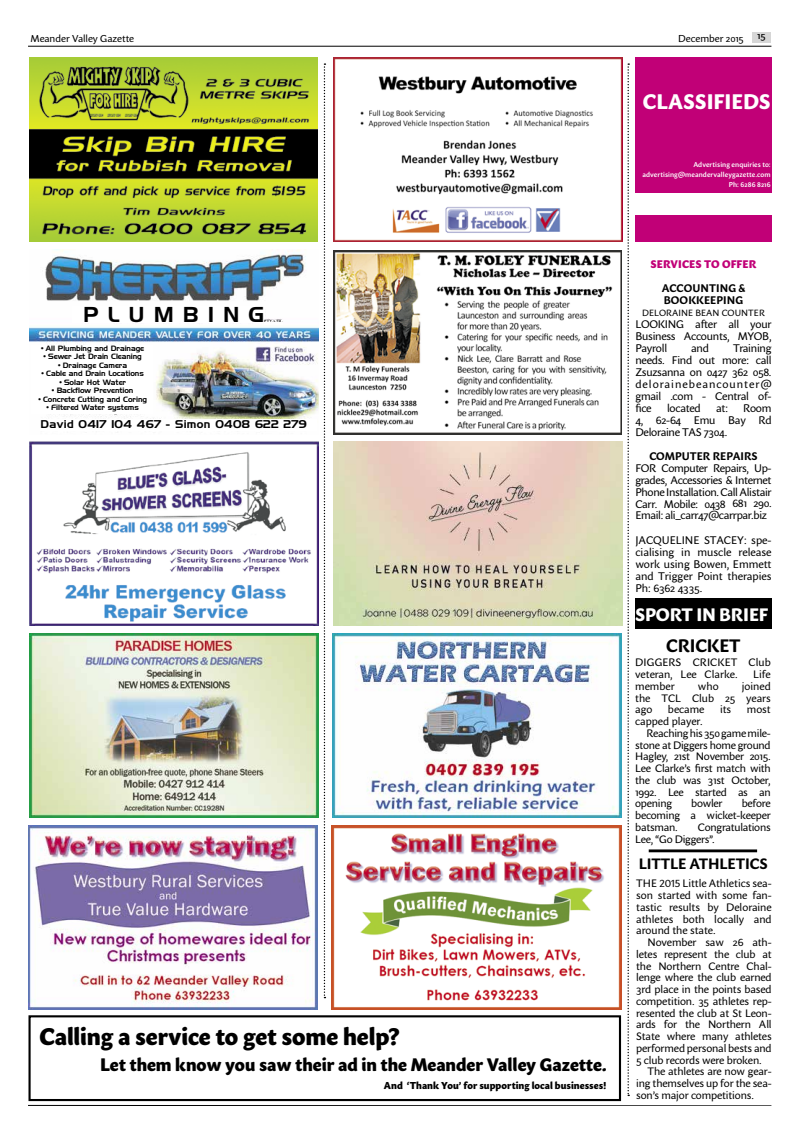
<style>
.page{position:relative;width:800px;height:1134px;background:#fff}
.page>*{position:absolute;margin:0;border:0;box-sizing:border-box;transform-origin:0 0}
.t1{font:900 24px "Sharik Sans";letter-spacing:-.005em;color:#000}
.t2{font:800 21px "Sharik Sans";letter-spacing:-.005em;color:#fff}
.t3{font:21px "Handel Gothic";letter-spacing:.43em;color:#000}
.t4{font:900 18px "Sharik Sans";color:#000}
.t5{font:800 18px "Sharik Sans";letter-spacing:-.01em;color:#fff}
.t6{font:700 18px "Sharik Sans";letter-spacing:-.01em;color:#000}
.t7{font:700 15px "Sharik Sans";letter-spacing:-.01em;color:#000}
.t8{font:11px/12px "Sharik Sans";letter-spacing:-.02em;color:#000;text-align:justify}
.t9{font:700 11px/12px "Sharik Sans";letter-spacing:.005em;color:#000}
.t10{font:11px "Handel Gothic";letter-spacing:.03em;color:#000}
.t11{font:900 11px "Sharik Sans";letter-spacing:.01em;color:#c10077}
.t12{font:10.8px/11.7px "Sharik Sans";letter-spacing:-.01em;color:#000;text-align:justify}
.t13{font:900 10px "Sharik Sans";letter-spacing:.005em;color:#000}
.t14{font:10px "Sharik Sans";color:#000}
.t15{font:500 10px "Sharik Sans";color:#000}
.t16{font:9px "Sharik Sans";letter-spacing:.01em;color:#000}
.t17{font:7.5px "Handel Gothic";letter-spacing:-.01em;color:#000}
.t18{font:600 7px/10px "Sharik Sans";letter-spacing:.01em;color:#fff;text-align:right}
.t19{font:3px "Handel Gothic";letter-spacing:.26em;color:#000}
</style>
<div class="page">
<div style="left:28px;top:1015px;width:592px;height:86px;border:2px solid #000"></div>
<div style="left:751px;top:32px;width:19px;height:11px;background:#d6d6d6"></div>
<hr style="left:28px;top:46px;width:743px;height:1px;background:#000">
<svg style="left:28px;top:1105px;width:743px;height:1px"></svg>
<img style="left:333px;top:441px;width:289px;height:184px">
<img style="left:333px;top:58px;width:289px;height:184px">
<div style="left:635px;top:58px;width:136px;height:135px;background:#c10077"></div>
<div style="left:635px;top:215px;width:136px;height:27px;background:#c10077"></div>
<img style="left:29px;top:441px;width:289px;height:184px">
<svg style="left:627px;top:63px;width:2px;height:1033px"></svg>
<img style="left:29px;top:250px;width:289px;height:169px">
<div style="left:72px;top:306px;width:192px;height:17px;background:#fff"></div>
<div style="left:264px;top:320px;width:19px;height:5px;background:#fff"></div>
<div style="left:31px;top:345px;width:122px;height:69px;background:#fff"></div>
<img style="left:333px;top:250px;width:288px;height:184px">
<img style="left:29px;top:58px;width:288px;height:184px">
<svg style="left:323px;top:63px;width:2px;height:935px"></svg>
<img style="left:29px;top:633px;width:289px;height:184px">
<img style="left:332px;top:633px;width:289px;height:184px">
<img style="left:331px;top:825px;width:289px;height:184px">
<img style="left:28px;top:826px;width:289px;height:184px">
<div style="left:635px;top:599px;width:136px;height:30px;background:#000"></div>
<hr style="left:648px;top:849px;width:108px;height:3px;background:#000">
<p class="t14" style="left:30px;top:32px;width:105px">Meander Valley Gazette</p>
<p class="t14" style="left:677px;top:32px;width:67px">December 2015</p>
<p class="t15" style="left:756px;top:29px;width:10px">15</p>
<h2 class="t2" style="left:642px;top:87px;width:129px">CLASSIFIEDS</h2>
<h2 class="t3" style="left:83px;top:305px;width:182px">PLUMBING</h2>
<p class="t19" style="left:264px;top:320px;width:20px">PTY.LTD.</p>
<p class="t17" style="left:40px;top:345px;width:105px">• All Plumbing and Drainage</p>
<p class="t17" style="left:42px;top:353px;width:101px">• Sewer Jet Drain Cleaning</p>
<p class="t17" style="left:57px;top:362px;width:71px">• Drainage Camera</p>
<p class="t17" style="left:41px;top:370px;width:105px">• Cable and Drain Locations</p>
<p class="t17" style="left:58px;top:379px;width:69px">• Solar Hot Water</p>
<p class="t17" style="left:51px;top:387px;width:84px">• Backflow Prevention</p>
<p class="t17" style="left:37px;top:396px;width:111px">• Concrete Cutting and Coring</p>
<p class="t17" style="left:46px;top:404px;width:95px">• Filtered Water systems</p>
<p class="t10" style="left:41px;top:419px;width:267px">David 0417 104 467 - Simon 0408 622 279</p>
<h1 class="t1" style="left:39px;top:1019px;width:361px">Calling a service to get some help?</h1>
<p class="t13" style="left:384px;top:1078px;width:223px">And ‘Thank You’ for supporting local businesses!</p>
<h3 class="t4" style="left:100px;top:1051px;width:508px">Let them know you saw their ad in the Meander Valley Gazette.</h3>
<p class="t18" style="left:642px;top:159px;width:130px">Advertising enquiries to: advertising@meandervalleygazette.com<br>Ph: 6286 8216</p>
<p class="t11" style="left:650px;top:256px;width:107px">SERVICES TO OFFER</p>
<p class="t9" style="left:661px;top:281px;width:85px">ACCOUNTING &amp;<br>BOOKKEEPING</p>
<p class="t16" style="left:641px;top:306px;width:124px">DELORAINE BEAN COUNTER</p>
<p class="t8" style="left:635px;top:317px;width:138px">LOOKING after all your Business Accounts, MYOB, Payroll</p>
<p class="t8" style="left:690px;top:341px;width:19px">and</p>
<p class="t8" style="left:635px;top:341px;width:138px;text-indent:98px">Training needs. Find out more: call Zsuzsanna on 0427 362 058. delorainebeancounter@ gmail .com - Central of&shy;fice</p>
<p class="t8" style="left:666px;top:401px;width:35px">located</p>
<p class="t8" style="left:715px;top:401px;width:13px">at:</p>
<p class="t8" style="left:635px;top:401px;width:138px;text-indent:108px">Room 4, 62-64 Emu Bay Rd Deloraine TAS 7304.</p>
<p class="t9" style="left:649px;top:449px;width:110px">COMPUTER REPAIRS</p>
<p class="t8" style="left:635px;top:461px;width:138px">FOR Computer Repairs, Up&shy;grades, Accessories &amp; Internet Phone Installation. Call Alistair Carr. Mobile: 0438 681 290.</p>
<p class="t8" style="left:635px;top:508px;width:133px">Email: ali_carr47@carrpar.biz</p>
<p class="t8" style="left:635px;top:533px;width:138px">JACQUELINE STACEY: spe&shy;cialising in muscle release work using Bowen, Emmett and Trigger Point therapies Ph: 6362 4335.</p>
<h3 class="t5" style="left:635px;top:601px;width:134px">SPORT IN BRIEF</h3>
<p class="t12" style="left:635px;top:656px;width:137px">DIGGERS CRICKET Club veteran, Lee Clarke.</p>
<h3 class="t6" style="left:665px;top:633px;width:76px">CRICKET</h3>
<p class="t12" style="left:752px;top:668px;width:19px">Life</p>
<p class="t12" style="left:635px;top:680px;width:137px;text-indent:106px">joined the TCL Club 25 years ago</p>
<p class="t12" style="left:635px;top:680px;width:41px">member</p>
<p class="t12" style="left:697px;top:680px;width:22px">who</p>
<p class="t12" style="left:667px;top:703px;width:38px">became</p>
<p class="t12" style="left:719px;top:703px;width:13px">its</p>
<p class="t12" style="left:746px;top:703px;width:25px">most</p>
<p class="t12" style="left:635px;top:715px;width:69px">capped player.</p>
<p class="t12" style="left:646px;top:727px;width:126px">Reaching his 350 game mile-</p>
<p class="t12" style="left:635px;top:739px;width:137px">stone at Diggers home ground</p>
<p class="t12" style="left:635px;top:750px;width:137px">Hagley, 21st November 2015.</p>
<p class="t12" style="left:635px;top:762px;width:137px">Lee Clarke’s first match with</p>
<p class="t12" style="left:635px;top:774px;width:137px">the club was 31st October,</p>
<p class="t12" style="left:635px;top:786px;width:137px">1992. Lee started as an</p>
<p class="t12" style="left:635px;top:797px;width:38px">opening</p>
<p class="t12" style="left:691px;top:797px;width:33px">bowler</p>
<p class="t12" style="left:635px;top:797px;width:137px;text-indent:106px">before becoming a wicket-keeper batsman.</p>
<p class="t12" style="left:635px;top:821px;width:137px;text-indent:63px">Congratulations<br>Lee, “Go Diggers”.</p>
<h3 class="t7" style="left:638px;top:853px;width:130px">LITTLE ATHLETICS</h3>
<p class="t12" style="left:636px;top:877px;width:137px">THE 2015 Little Athletics sea&shy;son started with some fan&shy;tastic results by Deloraine athletes both locally and around the state.</p>
<p class="t12" style="left:647px;top:936px;width:126px">November saw 26 ath-</p>
<p class="t12" style="left:636px;top:948px;width:137px">letes represent the club at</p>
<p class="t12" style="left:636px;top:960px;width:137px">the Northern Centre Chal-</p>
<p class="t12" style="left:636px;top:971px;width:137px">lenge where the club earned</p>
<p class="t12" style="left:636px;top:983px;width:137px">3rd place in the points based</p>
<p class="t12" style="left:636px;top:995px;width:137px">competition. 35 athletes rep-</p>
<p class="t12" style="left:636px;top:1007px;width:137px">resented the club at St Leon-</p>
<p class="t12" style="left:636px;top:1018px;width:137px">ards for the Northern All</p>
<p class="t12" style="left:636px;top:1030px;width:137px">State where many athletes</p>
<p class="t12" style="left:636px;top:1042px;width:137px">performed personal bests and</p>
<p class="t12" style="left:636px;top:1054px;width:127px">5 club records were broken.</p>
<p class="t12" style="left:647px;top:1065px;width:126px">The athletes are now gear-</p>
<p class="t12" style="left:636px;top:1077px;width:137px">ing themselves up for the sea-</p>
<p class="t12" style="left:636px;top:1089px;width:119px">son’s major competitions.</p>
</div>
